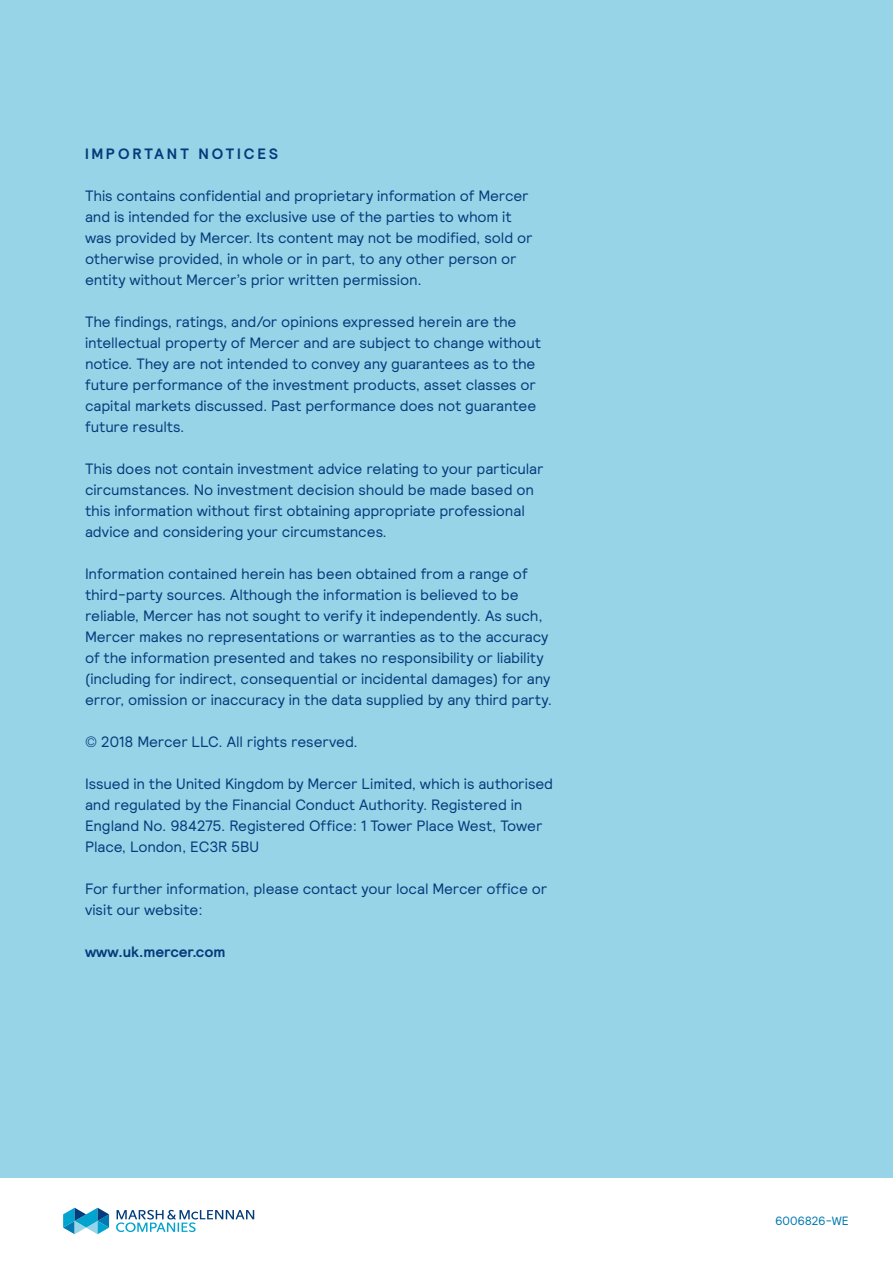
<style>
.page{position:relative;width:893px;height:1263px;background:#fff}
.page>*{position:absolute;margin:0;border:0;box-sizing:border-box;transform-origin:0 0}
.t1{font:15px/21px "Relative";letter-spacing:-.01em;color:#043c7b}
.t2{font:700 15px "Relative";letter-spacing:-.01em;color:#043c7b}
.t3{font:700 15px "Relative";letter-spacing:.19em;color:#043c7b}
.t4{font:12px "Relative";letter-spacing:-.015em;color:#007ab1}
</style>
<div class="page">
<div style="left:0;top:0;width:893px;height:1178px;background:#97d4e8"></div>
<svg style="left:116px;top:1210px;width:138px;height:22px"></svg>
<svg style="left:63px;top:1208px;width:46px;height:26px"></svg>
<p class="t3" style="left:85px;top:144px;width:194px">IMPORTANT NOTICES</p>
<p class="t1" style="left:85px;top:185px;width:449px">This contains confidential and proprietary information of Mercer and is intended for the exclusive use of the parties to whom it was provided by Mercer. Its content may not be modified, sold or otherwise provided, in whole or in part, to any other person or entity without Mercer’s prior written permission.</p>
<p class="t1" style="left:85px;top:311px;width:458px">The findings, ratings, and/or opinions expressed herein are the intellectual property of Mercer and are subject to change without notice. They are not intended to convey any guarantees as to the future performance of the investment products, asset classes or capital markets discussed. Past performance does not guarantee future results.</p>
<p class="t1" style="left:85px;top:458px;width:460px">This does not contain investment advice relating to your particular circumstances. No investment decision should be made based on this information without first obtaining appropriate professional advice and considering your circumstances.</p>
<p class="t1" style="left:85px;top:563px;width:469px">Information contained herein has been obtained from a range of third-party sources. Although the information is believed to be reliable, Mercer has not sought to verify it independently. As such, Mercer makes no representations or warranties as to the accuracy of the information presented and takes no responsibility or liability (including for indirect, consequential or incidental damages) for any error, omission or inaccuracy in the data supplied by any third party.</p>
<p class="t1" style="left:85px;top:731px;width:274px">© 2018 Mercer LLC. All rights reserved.</p>
<p class="t1" style="left:85px;top:773px;width:470px">Issued in the United Kingdom by Mercer Limited, which is authorised and regulated by the Financial Conduct Authority. Registered in England No. 984275. Registered Office: 1 Tower Place West, Tower Place, London, EC3R 5BU</p>
<p class="t1" style="left:85px;top:878px;width:464px">For further information, please contact your local Mercer office or visit our website:</p>
<p class="t2" style="left:85px;top:942px;width:142px">www.uk.mercer.com</p>
<p class="t4" style="left:775px;top:1213px;width:75px">6006826-WE</p>
</div>
